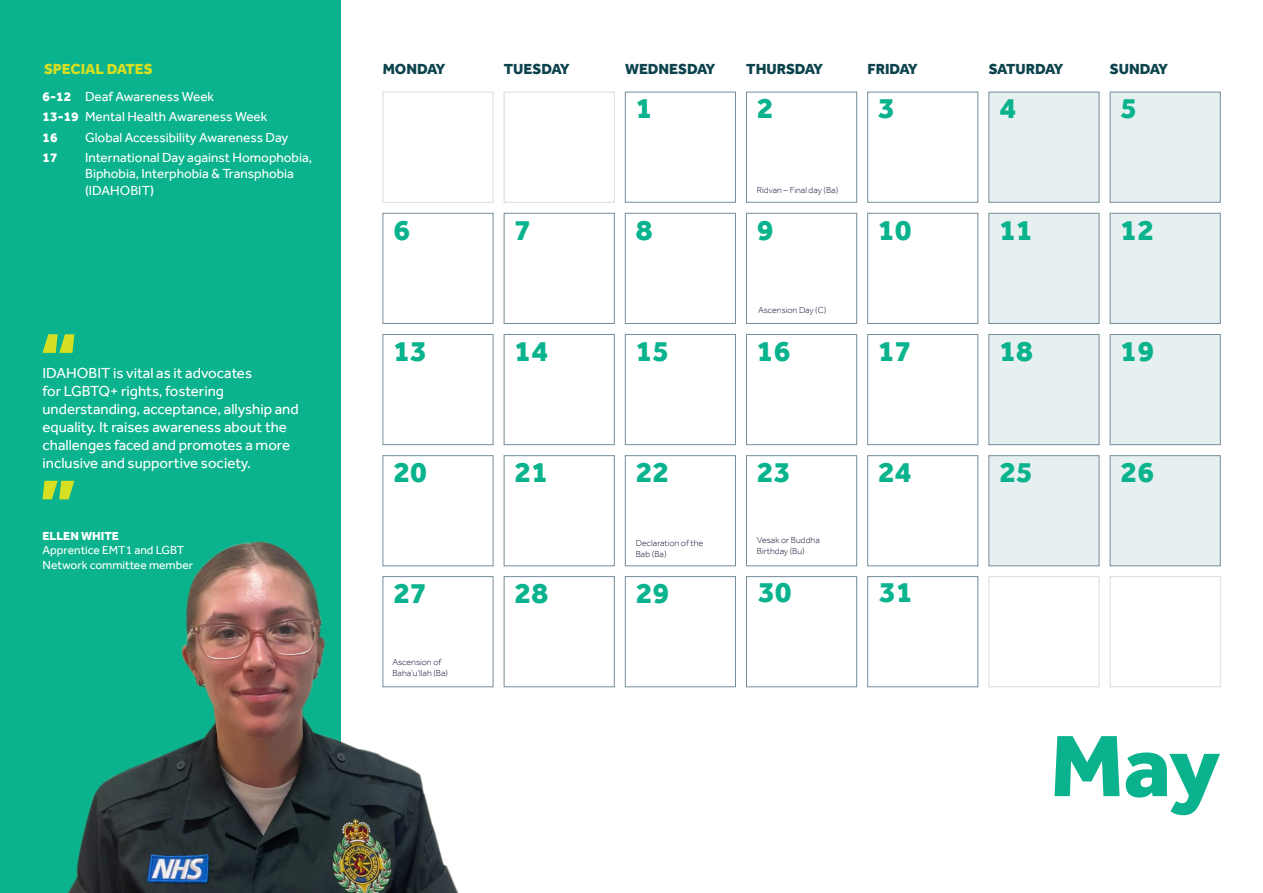
<style>
.page{position:relative;width:1263px;height:893px;background:#fff}
.page>*{position:absolute;margin:0;border:0;box-sizing:border-box;transform-origin:0 0}
.t1{font:800 90px "Effra";color:#0ab38d}
.t2{font:800 30px "Effra";color:#0ab38d}
.t3{font:15px/18px "Effra";color:#fff}
.t4{font:800 15px "Effra";color:#0c434d}
.t5{font:800 15px "Effra";color:#d6df21}
.t6{font:13.5px/16.2px "Effra";color:#fff}
.t7{font:800 13.5px "Effra";color:#fff}
.t8{font:12px "Effra";color:#fff}
.t9{font:800 12px "Effra";color:#fff}
.t10{font:300 9px/10.8px "Effra";color:#141133}
.s1{font-weight:800}
</style>
<div class="page">
<div style="left:0;top:0;width:340px;height:893px;background:#0ab38d"></div>
<img style="left:67px;top:528px;width:413px;height:365px">
<div style="left:1110px;top:576px;width:110px;height:111px;background:#fff;border:1px solid #d4dee0"></div>
<div style="left:1110px;top:455px;width:110px;height:111px;background:#e7f0f1;border:1px solid #758c99"></div>
<div style="left:1110px;top:334px;width:110px;height:111px;background:#e7f0f1;border:1px solid #758c99"></div>
<div style="left:1110px;top:213px;width:110px;height:111px;background:#e7f0f1;border:1px solid #758c99"></div>
<div style="left:1110px;top:92px;width:110px;height:110px;background:#e7f0f1;border:1px solid #758c99"></div>
<div style="left:867px;top:576px;width:111px;height:111px;background:#fff;border:1px solid #758c99"></div>
<div style="left:867px;top:455px;width:111px;height:111px;background:#fff;border:1px solid #758c99"></div>
<div style="left:867px;top:334px;width:111px;height:111px;background:#fff;border:1px solid #758c99"></div>
<div style="left:867px;top:213px;width:111px;height:111px;background:#fff;border:1px solid #758c99"></div>
<div style="left:867px;top:92px;width:111px;height:110px;background:#fff;border:1px solid #758c99"></div>
<div style="left:625px;top:576px;width:111px;height:111px;background:#fff;border:1px solid #758c99"></div>
<div style="left:625px;top:455px;width:111px;height:111px;background:#fff;border:1px solid #758c99"></div>
<div style="left:625px;top:334px;width:111px;height:111px;background:#fff;border:1px solid #758c99"></div>
<div style="left:625px;top:213px;width:111px;height:111px;background:#fff;border:1px solid #758c99"></div>
<div style="left:625px;top:92px;width:111px;height:110px;background:#fff;border:1px solid #758c99"></div>
<div style="left:989px;top:576px;width:110px;height:111px;background:#fff;border:1px solid #d4dee0"></div>
<div style="left:989px;top:455px;width:110px;height:111px;background:#e7f0f1;border:1px solid #758c99"></div>
<div style="left:989px;top:334px;width:110px;height:111px;background:#e7f0f1;border:1px solid #758c99"></div>
<div style="left:989px;top:213px;width:110px;height:111px;background:#e7f0f1;border:1px solid #758c99"></div>
<div style="left:989px;top:92px;width:110px;height:110px;background:#e7f0f1"></div>
<div style="left:746px;top:576px;width:111px;height:111px;background:#fff;border:1px solid #758c99"></div>
<div style="left:746px;top:455px;width:111px;height:111px;background:#fff;border:1px solid #758c99"></div>
<div style="left:746px;top:334px;width:111px;height:111px;background:#fff;border:1px solid #758c99"></div>
<div style="left:746px;top:213px;width:111px;height:111px;background:#fff;border:1px solid #758c99"></div>
<div style="left:746px;top:92px;width:111px;height:110px;background:#fff;border:1px solid #758c99"></div>
<div style="left:504px;top:576px;width:110px;height:111px;background:#fff;border:1px solid #758c99"></div>
<div style="left:504px;top:455px;width:110px;height:111px;background:#fff;border:1px solid #758c99"></div>
<div style="left:504px;top:334px;width:110px;height:111px;background:#fff;border:1px solid #758c99"></div>
<div style="left:504px;top:213px;width:110px;height:111px;background:#fff;border:1px solid #758c99"></div>
<div style="left:504px;top:92px;width:110px;height:110px;background:#fff;border:1px solid #d4dee0"></div>
<div style="left:383px;top:576px;width:110px;height:111px;background:#fff;border:1px solid #758c99"></div>
<div style="left:383px;top:455px;width:110px;height:111px;background:#fff;border:1px solid #758c99"></div>
<div style="left:383px;top:334px;width:110px;height:111px;background:#fff;border:1px solid #758c99"></div>
<div style="left:383px;top:213px;width:110px;height:111px;background:#fff;border:1px solid #758c99"></div>
<div style="left:383px;top:92px;width:110px;height:110px;background:#fff;border:1px solid #d4dee0"></div>
<svg style="left:43px;top:334px;width:31px;height:19px"></svg>
<svg style="left:43px;top:481px;width:31px;height:18px"></svg>
<p class="t5" style="left:44px;top:60px;width:110px">SPECIAL DATES</p>
<p class="t6" style="left:43px;top:88px;width:173px"><span class="s1">6-12</span> Deaf Awareness Week</p>
<p class="t6" style="left:43px;top:109px;width:226px"><span class="s1">13-19</span> Mental Health Awareness Week</p>
<p class="t7" style="left:43px;top:129px;width:17px">16</p>
<p class="t6" style="left:85px;top:129px;width:205px">Global Accessibility Awareness Day</p>
<p class="t7" style="left:43px;top:150px;width:17px">17</p>
<p class="t6" style="left:85px;top:149px;width:229px">International Day against Homophobia,<br>Biphobia, Interphobia &amp; Transphobia (IDAHOBIT)</p>
<p class="t3" style="left:43px;top:364px;width:258px">IDAHOBIT is vital as it advocates<br>for LGBTQ+ rights, fostering understanding, acceptance, allyship and equality. It raises awareness about the challenges faced and promotes a more inclusive and supportive society.</p>
<p class="t9" style="left:43px;top:529px;width:78px">ELLEN WHITE</p>
<p class="t8" style="left:43px;top:543px;width:143px">Apprentice EMT1 and LGBT</p>
<p class="t8" style="left:43px;top:557px;width:152px">Network committee member</p>
<p class="t4" style="left:383px;top:60px;width:64px">MONDAY</p>
<p class="t4" style="left:504px;top:60px;width:67px">TUESDAY</p>
<p class="t4" style="left:625px;top:60px;width:92px">WEDNESDAY</p>
<p class="t4" style="left:746px;top:60px;width:79px">THURSDAY</p>
<p class="t4" style="left:867px;top:60px;width:52px">FRIDAY</p>
<p class="t4" style="left:989px;top:60px;width:76px">SATURDAY</p>
<p class="t4" style="left:1110px;top:60px;width:60px">SUNDAY</p>
<p class="t2" style="left:636px;top:91px;width:18px">1</p>
<p class="t2" style="left:757px;top:91px;width:18px">2</p>
<p class="t2" style="left:878px;top:91px;width:18px">3</p>
<p class="t2" style="left:999px;top:91px;width:18px">4</p>
<p class="t10" style="left:757px;top:184px;width:83px">Ridvan – Final day (Ba)</p>
<p class="t2" style="left:393px;top:212px;width:18px">6</p>
<p class="t2" style="left:514px;top:212px;width:18px">7</p>
<p class="t2" style="left:636px;top:212px;width:18px">8</p>
<p class="t2" style="left:757px;top:212px;width:18px">9</p>
<p class="t2" style="left:878px;top:212px;width:35px">10</p>
<p class="t2" style="left:999px;top:212px;width:35px">11</p>
<p class="t2" style="left:393px;top:333px;width:35px">13</p>
<p class="t10" style="left:758px;top:304px;width:70px">Ascension Day (C)</p>
<p class="t2" style="left:514px;top:333px;width:35px">14</p>
<p class="t2" style="left:636px;top:333px;width:35px">15</p>
<p class="t2" style="left:757px;top:333px;width:35px">16</p>
<p class="t2" style="left:878px;top:333px;width:35px">17</p>
<p class="t2" style="left:999px;top:333px;width:35px">18</p>
<p class="t2" style="left:1120px;top:91px;width:18px">5</p>
<p class="t2" style="left:1120px;top:212px;width:35px">12</p>
<p class="t2" style="left:1120px;top:333px;width:35px">19</p>
<p class="t2" style="left:393px;top:454px;width:35px">20</p>
<p class="t2" style="left:514px;top:454px;width:35px">21</p>
<p class="t2" style="left:636px;top:454px;width:35px">22</p>
<p class="t2" style="left:757px;top:454px;width:35px">23</p>
<p class="t2" style="left:878px;top:454px;width:35px">24</p>
<p class="t2" style="left:999px;top:454px;width:35px">25</p>
<p class="t10" style="left:636px;top:538px;width:69px">Declaration of the</p>
<p class="t10" style="left:636px;top:548px;width:32px">Bab (Ba)</p>
<p class="t10" style="left:757px;top:535px;width:64px">Vesak or Buddha</p>
<p class="t10" style="left:757px;top:545px;width:49px">Birthday (Bu)</p>
<p class="t2" style="left:393px;top:575px;width:35px">27</p>
<p class="t2" style="left:514px;top:575px;width:35px">28</p>
<p class="t2" style="left:636px;top:575px;width:35px">29</p>
<p class="t2" style="left:758px;top:574px;width:35px">30</p>
<p class="t2" style="left:879px;top:574px;width:35px">31</p>
<p class="t10" style="left:392px;top:657px;width:57px">Ascension of<br>Baha’u’llah (Ba)</p>
<p class="t2" style="left:1120px;top:454px;width:35px">26</p>
<p class="t1" style="left:1050px;top:712px;width:172px">May</p>
</div>
